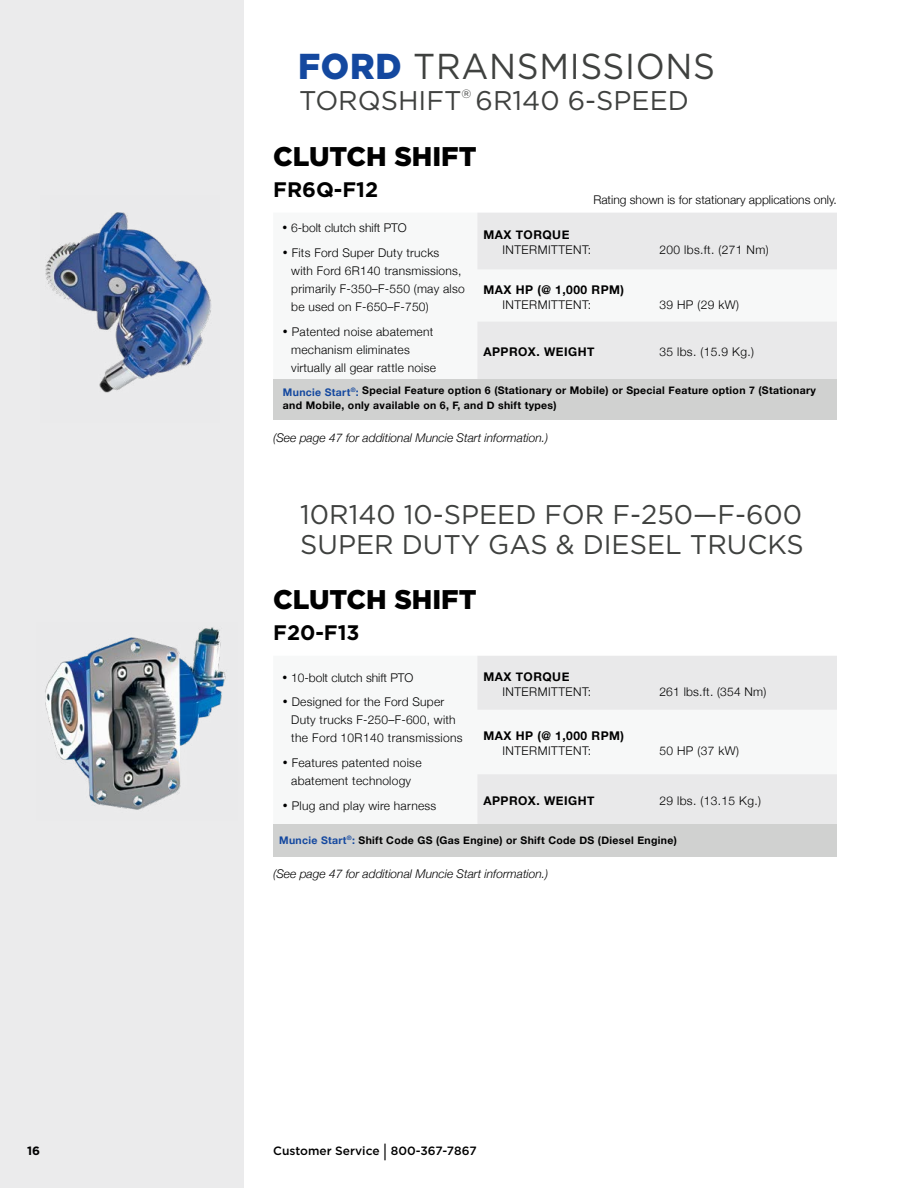
<style>
.page{position:relative;width:918px;height:1188px;background:#fff}
.page>*{position:absolute;margin:0;border:0;box-sizing:border-box;transform-origin:0 0}
.t1{font:36px "Gotham";letter-spacing:.02em;color:#3f413f;scale:.95 1}
.t2{font:27px/30px "Gotham";color:#3f413f}
.t3{font:900 27px "Gotham";color:#000}
.t4{font:700 21px "Gotham";color:#000}
.t5{font:300 12px/18px "Helvetica Neue";letter-spacing:.02em;color:#000}
.t6{font:italic 300 12px "Helvetica Neue";color:#000}
.t7{font:300 12px "Helvetica Neue";color:#000}
.t8{font:700 12px "Helvetica Neue";letter-spacing:.04em;color:#000}
.t9{font:300 12px "Helvetica Neue";letter-spacing:.04em;color:#000}
.t10{font:500 12px "Gotham";color:#000}
.t11{font:700 12px "Gotham";color:#000}
.t12{font:12px "Gotham";color:#3f413f}
.t13{font:700 10.5px/15px "Helvetica Neue";letter-spacing:.03em;color:#000}
.s1{font-weight:900;color:#14489f}
.s2{color:#14489f}
.s3{font-size:18px}
</style>
<div class="page">
<div style="left:0;top:0;width:244px;height:1188px;background:#ebebec"></div>
<svg style="left:477px;top:213px;width:360px;height:166px;fill:#e9e9ea"></svg>
<div style="left:273px;top:379px;width:564px;height:41px;background:#d0d1d0"></div>
<img style="left:45px;top:627px;width:181px;height:183px">
<svg style="left:477px;top:656px;width:360px;height:168px;fill:#e9e9ea"></svg>
<div style="left:273px;top:824px;width:564px;height:32px;background:#d0d1d0"></div>
<img style="left:45px;top:212px;width:167px;height:181px">
<hr style="left:917px;top:620px;width:1px;height:413px;background:#d1d3d4">
<h1 class="t1" style="left:298px;top:44px;width:441px"><span class="s1">FORD</span> TRANSMISSIONS</h1>
<h2 class="t2" style="left:299px;top:85px;width:164px">TORQSHIFT</h2>
<p class="t12" style="left:462px;top:86px;width:11px">®</p>
<h2 class="t2" style="left:476px;top:85px;width:215px">6R140 6-SPEED</h2>
<h2 class="t3" style="left:273px;top:138px;width:205px">CLUTCH SHIFT</h2>
<h3 class="t4" style="left:273px;top:176px;width:106px">FR6Q-F12</h3>
<p class="t7" style="left:593px;top:190px;width:245px">Rating shown is for stationary applications only.</p>
<p class="t7" style="left:282px;top:218px;width:126px">• 6-bolt clutch shift PTO</p>
<p class="t5" style="left:291px;top:243px;width:175px;text-indent:-9px">• Fits Ford Super Duty trucks<br>with Ford 6R140 transmissions, primarily F-350–F-550 (may also be used on F-650–F-750)</p>
<p class="t5" style="left:291px;top:321px;width:146px;text-indent:-9px">• Patented noise abatement mechanism eliminates virtually all gear rattle noise</p>
<p class="t8" style="left:483px;top:226px;width:88px">MAX TORQUE</p>
<p class="t9" style="left:502px;top:240px;width:90px">INTERMITTENT:</p>
<p class="t5" style="left:659px;top:240px;width:111px">200 lbs.ft. (271 Nm)</p>
<p class="t8" style="left:483px;top:280px;width:142px">MAX HP (@ 1,000 RPM)</p>
<p class="t9" style="left:502px;top:295px;width:90px">INTERMITTENT:</p>
<p class="t5" style="left:659px;top:295px;width:81px">39 HP (29 kW)</p>
<p class="t8" style="left:483px;top:343px;width:113px">APPROX. WEIGHT</p>
<p class="t5" style="left:659px;top:342px;width:96px">35 lbs. (15.9 Kg.)</p>
<p class="t13" style="left:283px;top:383px;width:534px"><span class="s2">Muncie Start</span><sup>®</sup><span class="s2">:</span> Special Feature option 6 (Stationary or Mobile) or Special Feature option 7 (Stationary and Mobile, only available on 6, F, and D shift types)</p>
<p class="t6" style="left:273px;top:428px;width:277px">(See page 47 for additional Muncie Start information.)</p>
<h2 class="t2" style="left:300px;top:499px;width:505px">10R140 10-SPEED FOR F-250—F-600<br>SUPER DUTY GAS &amp; DIESEL TRUCKS</h2>
<h2 class="t3" style="left:273px;top:580px;width:205px">CLUTCH SHIFT</h2>
<h3 class="t4" style="left:273px;top:619px;width:88px">F20-F13</h3>
<p class="t7" style="left:282px;top:668px;width:133px">• 10-bolt clutch shift PTO</p>
<p class="t5" style="left:291px;top:692px;width:173px;text-indent:-9px">• Designed for the Ford Super<br>Duty trucks F-250–F-600, with the Ford 10R140 transmissions</p>
<p class="t5" style="left:282px;top:753px;width:141px;text-align:center">• Features patented noise abatement technology</p>
<p class="t5" style="left:282px;top:796px;width:155px">• Plug and play wire harness</p>
<p class="t8" style="left:483px;top:667px;width:88px">MAX TORQUE</p>
<p class="t9" style="left:502px;top:682px;width:90px">INTERMITTENT:</p>
<p class="t5" style="left:659px;top:682px;width:109px">261 lbs.ft. (354 Nm)</p>
<p class="t8" style="left:483px;top:727px;width:142px">MAX HP (@ 1,000 RPM)</p>
<p class="t9" style="left:502px;top:741px;width:90px">INTERMITTENT:</p>
<p class="t5" style="left:659px;top:741px;width:81px">50 HP (37 kW)</p>
<p class="t8" style="left:483px;top:791px;width:113px">APPROX. WEIGHT</p>
<p class="t5" style="left:659px;top:791px;width:103px">29 lbs. (13.15 Kg.)</p>
<p class="t13" style="left:279px;top:833px;width:399px"><span class="s2">Muncie Start</span><sup>®</sup><span class="s2">:</span> Shift Code GS (Gas Engine) or Shift Code DS (Diesel Engine)</p>
<p class="t6" style="left:273px;top:865px;width:277px">(See page 47 for additional Muncie Start information.)</p>
<p class="t11" style="left:27px;top:1143px;width:15px">16</p>
<p class="t10" style="left:273px;top:1143px;width:205px">Customer Service <span class="s3">|</span> 800-367-7867</p>
</div>
